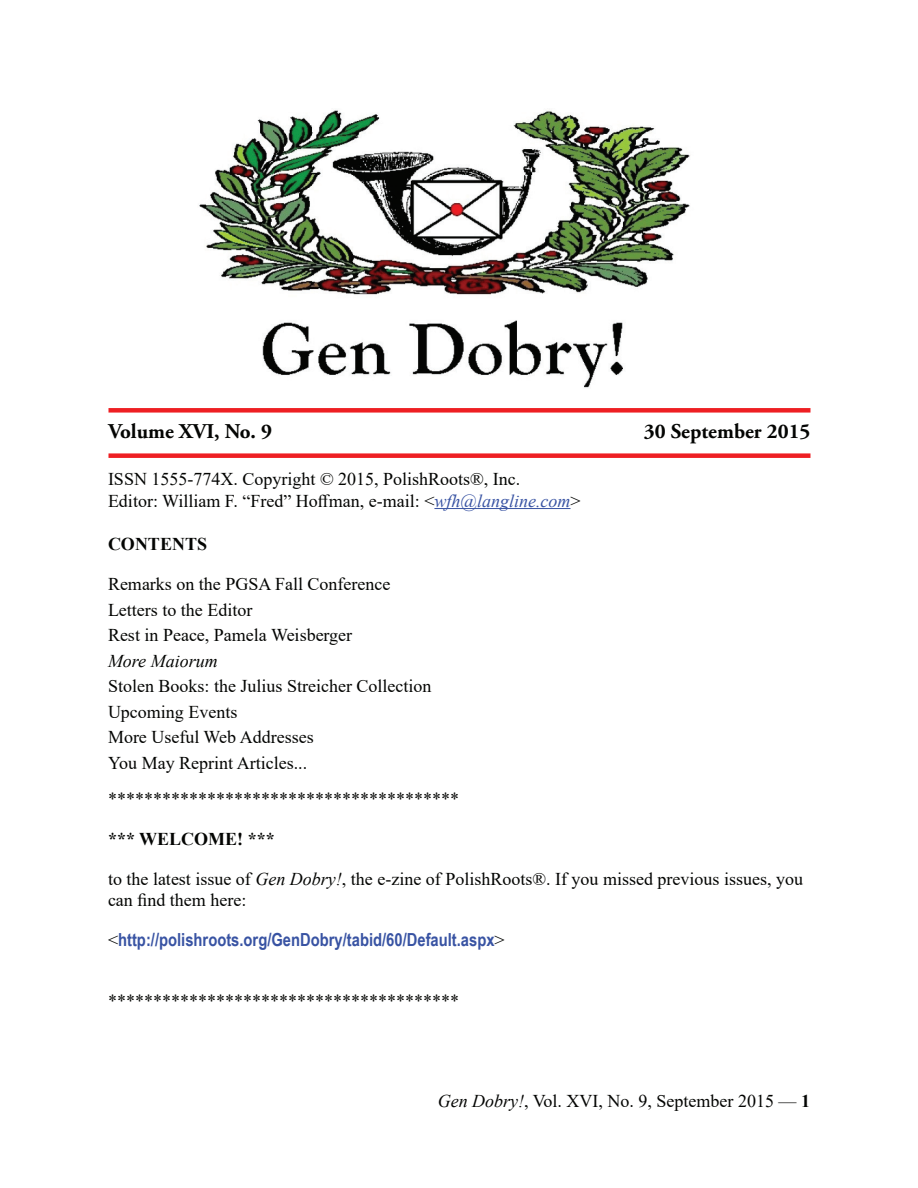
<style>
.page{position:relative;width:918px;height:1188px;background:#fff}
.page>*{position:absolute;margin:0;border:0;box-sizing:border-box;transform-origin:0 0}
.t1{font:700 21px "Adobe Garamond Pro";color:#040503}
.t2{font:18px/25.5px "Times New Roman";color:#040503}
.t3{font:700 18px "Arial Narrow";color:#3853a3}
.t4{font:700 18px "Times New Roman";color:#040503}
.t5{font:italic 18px "Times New Roman";color:#040503}
.s1{font-style:italic;color:#3853a3}
.s2{font-style:italic}
.s3{font-family:"Times New Roman";font-weight:400;color:#040503}
.s4{font-weight:700}
</style>
<div class="page">
<img style="left:199px;top:110px;width:491px;height:278px">
<div style="left:108px;top:408px;width:702px;height:5px;background:#ee1f23"></div>
<div style="left:108px;top:453px;width:702px;height:5px;background:#ee1f23"></div>
<hr style="left:434px;top:508px;width:137px;height:1px;background:#3853a3">
<p class="t1" style="left:108px;top:419px;width:165px">Volume XVI, No. 9</p>
<p class="t1" style="left:644px;top:419px;width:168px">30 September 2015</p>
<p class="t2" style="left:108px;top:468px;width:474px;line-height:21.6px">ISSN 1555-774X. Copyright © 2015, PolishRoots®, Inc.<br>Editor: William F. “Fred” Hoffman, e-mail: &lt;<span class="s1">wfh@langline.com</span>&gt;</p>
<p class="t4" style="left:108px;top:531px;width:101px">CONTENTS</p>
<p class="t2" style="left:108px;top:571px;width:284px">Remarks on the PGSA Fall Conference<br>Letters to the Editor<br>Rest in Peace, Pamela Weisberger</p>
<p class="t5" style="left:108px;top:648px;width:111px">More Maiorum</p>
<p class="t2" style="left:108px;top:673px;width:325px">Stolen Books: the Julius Streicher Collection<br>Upcoming Events<br>More Useful Web Addresses<br>You May Reprint Articles...</p>
<p class="t2" style="left:108px;top:786px;width:352px">***************************************</p>
<p class="t4" style="left:108px;top:826px;width:168px">*** WELCOME! ***</p>
<p class="t2" style="left:108px;top:867px;width:697px;line-height:21.6px">to the latest issue of <span class="s2">Gen Dobry!</span>, the e-zine of PolishRoots®. If you missed previous issues, you can find them here:</p>
<p class="t3" style="left:108px;top:926px;width:398px"><span class="s3">&lt;</span>http://polishroots.org/GenDobry/tabid/60/Default.aspx<span class="s3">&gt;</span></p>
<p class="t2" style="left:108px;top:988px;width:352px">***************************************</p>
<p class="t2" style="left:438px;top:1088px;width:374px"><span class="s2">Gen Dobry!</span>, Vol. XVI, No. 9, September 2015 — <span class="s4">1</span></p>
</div>
